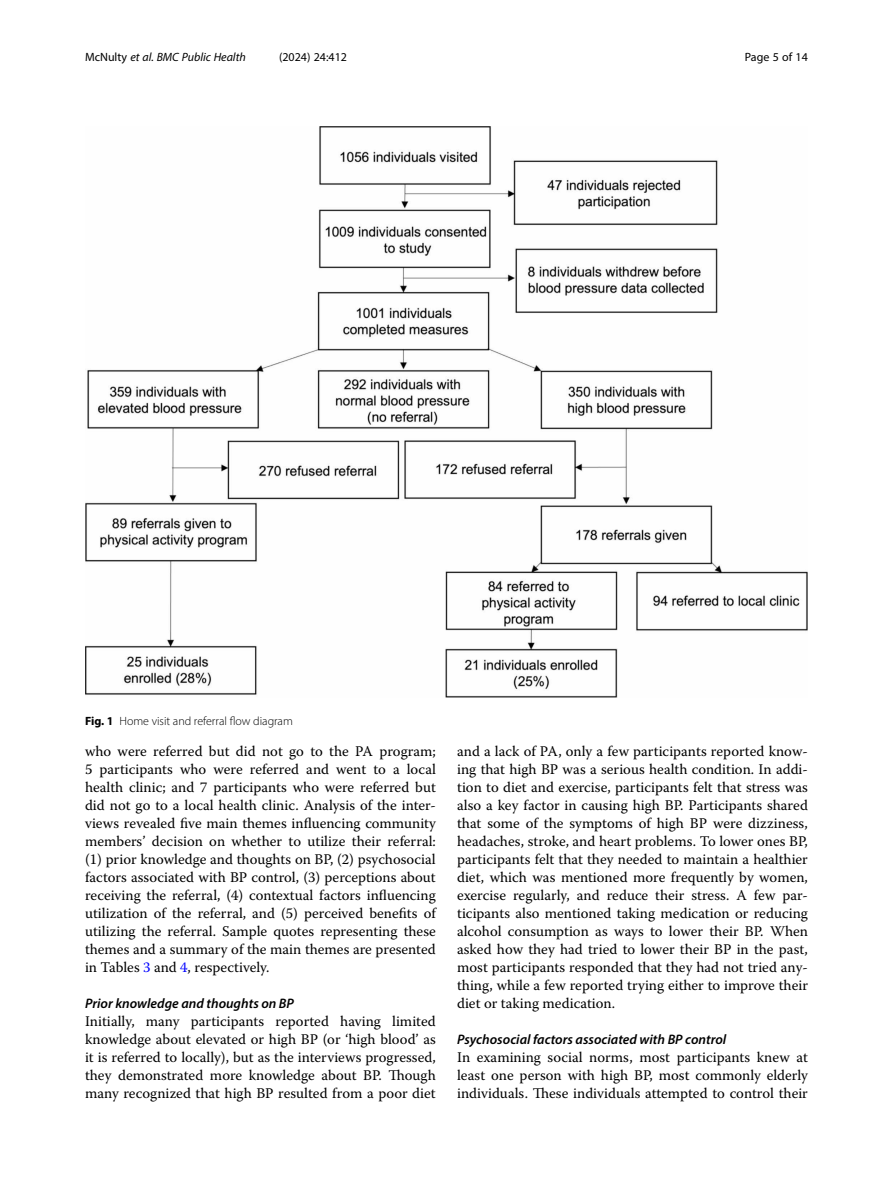
<style>
.page{position:relative;width:893px;height:1191px;background:#fff}
.page>*{position:absolute;margin:0;border:0;box-sizing:border-box;transform-origin:0 0}
.Body_Text{font:14.7px/18px "Warnock Pro";color:#000;text-align:justify}
.Head_3{font:italic 600 13.8px "Myriad Pro";color:#000}
.Figure_Caption{font:300 12px "Myriad Pro";color:#000}
.t1{font:italic 12px "Myriad Pro";color:#000}
.t2{font:12px "Myriad Pro";color:#000}
.s1{font-style:normal}
.s2{font-weight:700}
.s3{color:#00f}
</style>
<div class="page">
<img style="left:85px;top:126px;width:723px;height:572px">
<p class="t1" style="left:85px;top:50px;width:162px"><span class="s1">McNulty</span> et al. BMC Public Health</p>
<p class="t2" style="left:279px;top:50px;width:70px">(2024) 24:412</p>
<p class="t2" style="left:745px;top:50px;width:65px">Page 5 of 14</p>
<p class="Figure_Caption" style="left:85px;top:713px;width:209px"><span class="s2">Fig. 1</span> Home visit and referral flow diagram</p>
<p class="Body_Text" style="left:85px;top:742px;width:352px">who were referred but did not go to the PA program; 5 participants who were referred and went to a local health clinic; and 7 participants who were referred but did not go to a local health clinic. Analysis of the inter&shy;views revealed five main themes influencing community members’ decision on whether to utilize their referral: (1) prior knowledge and thoughts on BP, (2) psychosocial factors associated with BP control, (3) perceptions about receiving the referral, (4) contextual factors influencing utilization of the referral, and (5) perceived benefits of utilizing the referral. Sample quotes representing these themes and a summary of the main themes are presented in Tables <span class="s3">3</span> and <span class="s3">4</span>, respectively.</p>
<p class="Head_3" style="left:85px;top:995px;width:210px">Prior knowledge and thoughts on BP</p>
<p class="Body_Text" style="left:85px;top:1012px;width:352px">Initially, many participants reported having limited knowledge about elevated or high BP (or ‘high blood’ as it is referred to locally), but as the interviews progressed, they demonstrated more knowledge about BP. Though many recognized that high BP resulted from a poor diet</p>
<p class="Body_Text" style="left:457px;top:742px;width:352px">and a lack of PA, only a few participants reported know&shy;ing that high BP was a serious health condition. In addi&shy;tion to diet and exercise, participants felt that stress was also a key factor in causing high BP. Participants shared that some of the symptoms of high BP were dizziness, headaches, stroke, and heart problems. To lower ones BP, participants felt that they needed to maintain a healthier diet, which was mentioned more frequently by women, exercise regularly, and reduce their stress. A few par&shy;ticipants also mentioned taking medication or reducing alcohol consumption as ways to lower their BP. When asked how they had tried to lower their BP in the past, most participants responded that they had not tried any&shy;thing, while a few reported trying either to improve their diet or taking medication.</p>
<p class="Head_3" style="left:457px;top:1031px;width:271px">Psychosocial factors associated with BP control</p>
<p class="Body_Text" style="left:457px;top:1048px;width:352px">In examining social norms, most participants knew at least one person with high BP, most commonly elderly individuals. These individuals attempted to control their</p>
</div>
